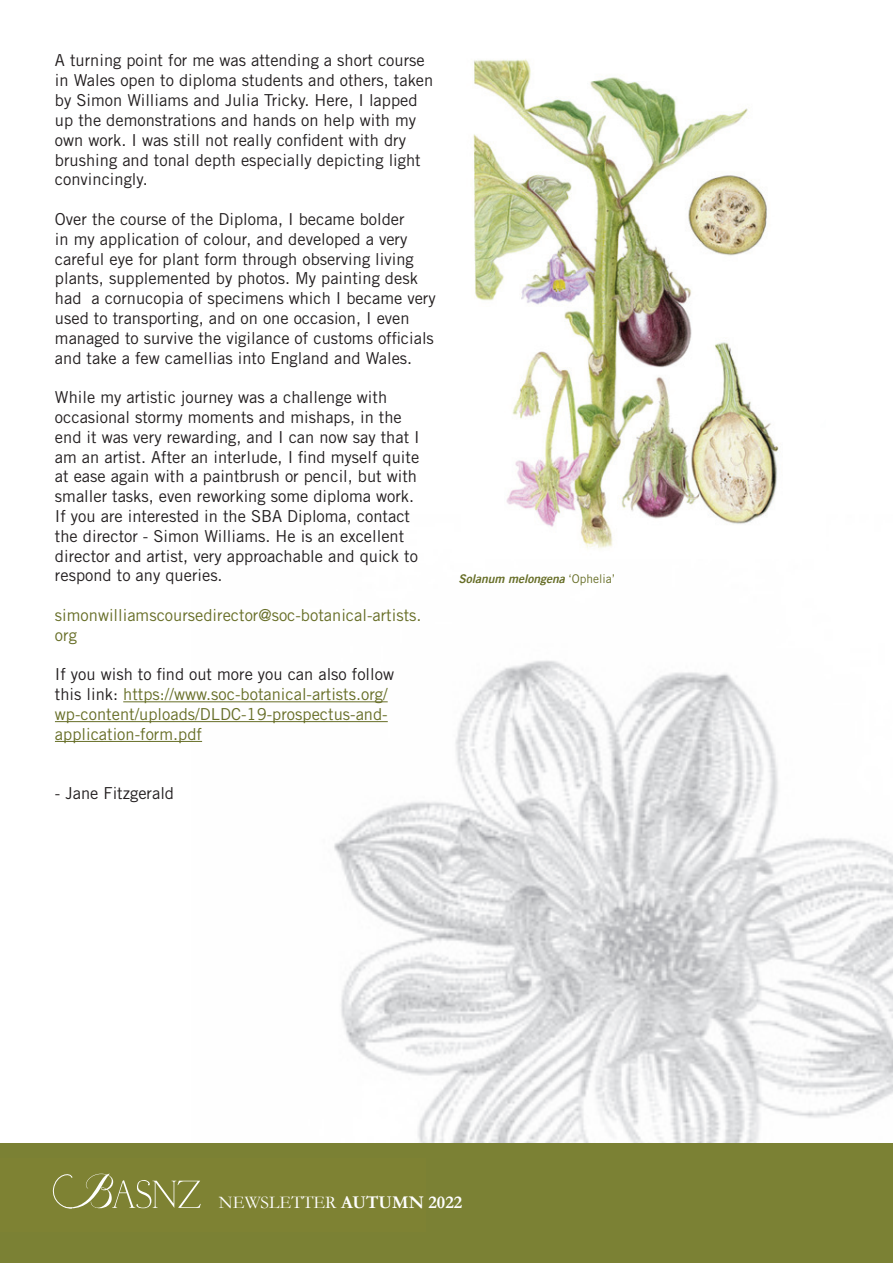
<style>
.page{position:relative;width:893px;height:1263px;background:#fff}
.page>*{position:absolute;margin:0;border:0;box-sizing:border-box;transform-origin:0 0}
.t1{font:18px "Garamond";color:#fff}
.t2{font:16.5px/19.8px "Trade Gothic LT Std";color:#231f20}
.t3{font:16.5px/19.8px "Trade Gothic LT Std";color:#676e27}
.t4{font:12px "Trade Gothic LT Std Bd 2 Obl";color:#676e27}
.s1{color:#231f20}
.s2{font-family:"Trade Gothic LT Std"}
.s3{font-weight:700}
</style>
<div class="page">
<img style="left:191px;top:660px;width:702px;height:484px">
<hr style="left:123px;top:701px;width:265px;height:1px;background:#676e27">
<hr style="left:55px;top:721px;width:333px;height:1px;background:#676e27">
<hr style="left:55px;top:741px;width:147px;height:1px;background:#676e27">
<img style="left:473px;top:59px;width:306px;height:490px">
<div style="left:0;top:1144px;width:893px;height:119px;background:#7b8134"></div>
<svg style="left:52px;top:1173px;width:149px;height:36px"></svg>
<p class="t2" style="left:55px;top:51px;width:380px">A turning point for me was attending a short course in Wales open to diploma students and others, taken by Simon Williams and Julia Tricky. Here, I lapped up the demonstrations and hands on help with my own work. I was still not really confident with dry brushing and tonal depth especially depicting light convincingly.</p>
<p class="t2" style="left:55px;top:209px;width:382px">Over the course of the Diploma, I became bolder<br>in my application of colour, and developed a very careful eye for plant form through observing living plants, supplemented by photos. My painting desk had a cornucopia of specimens which I became very used to transporting, and on one occasion, I even managed to survive the vigilance of customs officials and take a few camellias into England and Wales.</p>
<p class="t2" style="left:55px;top:387px;width:366px">While my artistic journey was a challenge with occasional stormy moments and mishaps, in the end it was very rewarding, and I can now say that I am an artist. After an interlude, I find myself quite at ease again with a paintbrush or pencil, but with smaller tasks, even reworking some diploma work.<br>If you are interested in the SBA Diploma, contact the director - Simon Williams. He is an excellent director and artist, very approachable and quick to respond to any queries.</p>
<p class="t3" style="left:55px;top:605px;width:368px">simonwilliamscoursedirector@soc-botanical-artists. org</p>
<p class="t3" style="left:55px;top:664px;width:341px"><span class="s1">If you wish to find out more you can also follow this link:</span> https://www.soc-botanical-artists.org/ wp-content/uploads/DLDC-19-prospectus-and&shy;application-form.pdf</p>
<p class="t2" style="left:55px;top:783px;width:121px">- Jane Fitzgerald</p>
<p class="t4" style="left:458px;top:571px;width:158px">Solanum melongena <span class="s2">‘Ophelia’</span></p>
<p class="t1" style="left:219px;top:1190px;width:245px">NEWSLETTER <span class="s3">AUTUMN 2022</span></p>
</div>
